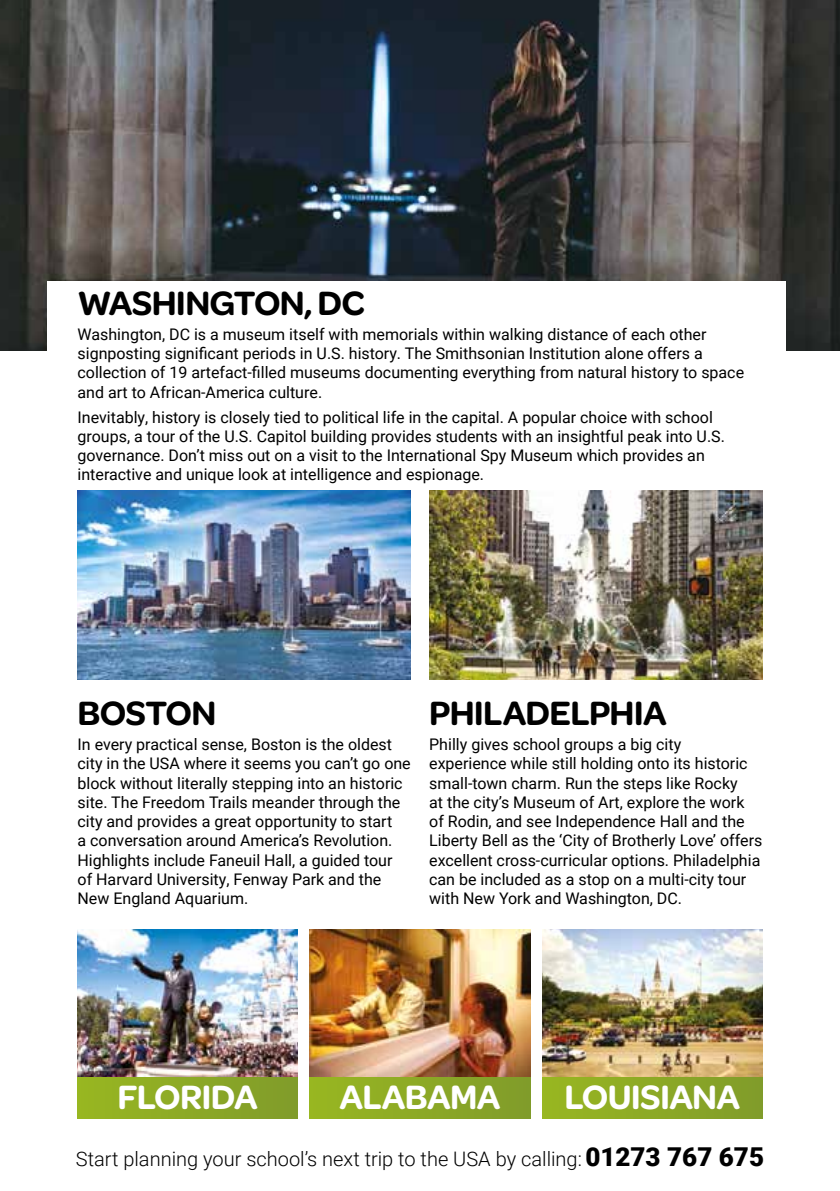
<style>
.page{position:relative;width:840px;height:1191px;background:#fff}
.page>*{position:absolute;margin:0;border:0;box-sizing:border-box;transform-origin:0 0}
.t1{font:600 36px "Omnes";letter-spacing:-.02em;color:#000}
.t2{font:600 36px "Omnes";letter-spacing:-.02em;color:#fff}
.t3{font:300 20px "Roboto";color:#000}
.t4{font:16px/19.2px "Roboto";color:#000}
.s1{font-weight:900;font-size:26px}
</style>
<div class="page">
<img style="left:0;top:0;width:839px;height:351px">
<div style="left:48px;top:280px;width:737px;height:86px;background:#fff"></div>
<img style="left:310px;top:929px;width:220px;height:148px">
<img style="left:542px;top:929px;width:220px;height:148px">
<div style="left:310px;top:1077px;width:220px;height:41px;background:linear-gradient(to right,#98b721,#819c2a)"></div>
<div style="left:542px;top:1077px;width:220px;height:41px;background:linear-gradient(to right,#98b721,#819c2a)"></div>
<img style="left:77px;top:490px;width:333px;height:189px">
<img style="left:429px;top:490px;width:333px;height:189px">
<img style="left:77px;top:929px;width:220px;height:148px">
<div style="left:77px;top:1077px;width:220px;height:41px;background:linear-gradient(to right,#98b721,#819c2a)"></div>
<h1 class="t1" style="left:77px;top:277px;width:289px">WASHINGTON, DC</h1>
<p class="t4" style="left:77px;top:324px;width:667px">Washington, DC is a museum itself with memorials within walking distance of each other signposting significant periods in U.S. history. The Smithsonian Institution alone offers a collection of 19 artefact-filled museums documenting everything from natural history to space and art to African-America culture.</p>
<p class="t4" style="left:77px;top:407px;width:648px">Inevitably, history is closely tied to political life in the capital. A popular choice with school groups, a tour of the U.S. Capitol building provides students with an insightful peak into U.S. governance. Don’t miss out on a visit to the International Spy Museum which provides an interactive and unique look at intelligence and espionage.</p>
<h1 class="t1" style="left:77px;top:687px;width:140px">BOSTON</h1>
<p class="t4" style="left:77px;top:734px;width:334px">In every practical sense, Boston is the oldest city in the USA where it seems you can’t go one block without literally stepping into an historic site. The Freedom Trails meander through the city and provides a great opportunity to start<br>a conversation around America’s Revolution.<br>Highlights include Faneuil Hall, a guided tour of Harvard University, Fenway Park and the New England Aquarium.</p>
<h1 class="t1" style="left:429px;top:687px;width:239px">PHILADELPHIA</h1>
<p class="t4" style="left:429px;top:734px;width:334px">Philly gives school groups a big city experience while still holding onto its historic small-town charm. Run the steps like Rocky<br>at the city’s Museum of Art, explore the work of Rodin, and see Independence Hall and the Liberty Bell as the ‘City of Brotherly Love’ offers excellent cross-curricular options. Philadelphia can be included as a stop on a multi-city tour with New York and Washington, DC.</p>
<h1 class="t2" style="left:117px;top:1071px;width:142px">FLORIDA</h1>
<h1 class="t2" style="left:339px;top:1071px;width:162px">ALABAMA</h1>
<h1 class="t2" style="left:564px;top:1071px;width:177px">LOUISIANA</h1>
<p class="t3" style="left:76px;top:1144px;width:689px">Start planning your school’s next trip to the USA by calling: <span class="s1">01273 767 675</span></p>
</div>
